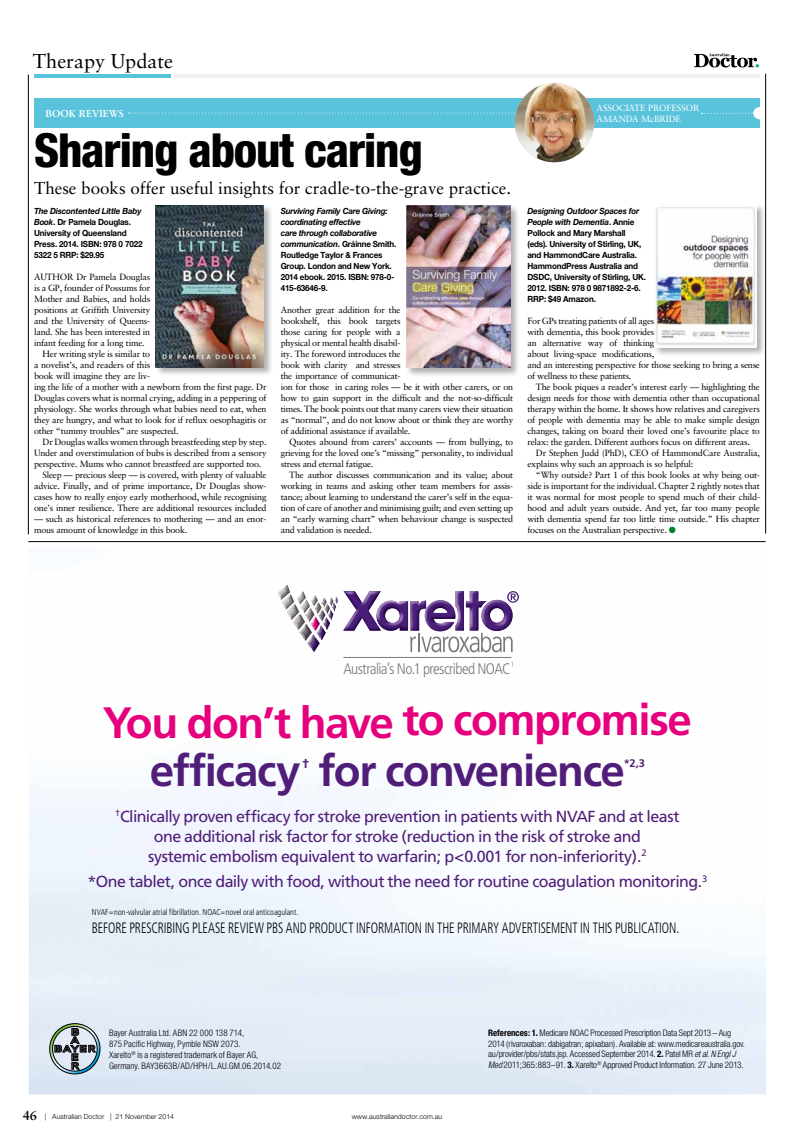
<style>
.page{position:relative;width:794px;height:1134px;background:#fff}
.page>*{position:absolute;margin:0;border:0;box-sizing:border-box;transform-origin:0 0}
.t1{font:800 condensed 47px "Helvetica Neue LT Std";letter-spacing:-.025em;color:#000}
.t2{font:700 43.9px "Frutiger";letter-spacing:-.035em;color:#e6007e}
.t3{font:700 43.9px "Frutiger";letter-spacing:-.03em;color:#501e78}
.t4{font:20px "Sabon LT Std";color:#000}
.t5{font:17px "Sabon LT Std";color:#000}
.t6{font:16px/20px "Frutiger";letter-spacing:-.03em;color:#501e78;text-align:center}
.t7{font:300 condensed 15.3px "Frutiger";letter-spacing:-.035em;color:#7a7979}
.t8{font:300 condensed 15px "Frutiger";letter-spacing:-.005em;color:#000;scale:.82 1}
.t9{font:700 13px "Frutiger";color:#501e78}
.t10{font:700 11px "Frutiger";color:#501e78}
.t11{font:700 10px "Sabon LT Std";color:#fff}
.t12{font:9px/11px "Sabon LT Std";letter-spacing:-.02em;color:#000}
.t13{font:300 condensed 9px/10.8px "Helvetica Neue";letter-spacing:-.01em;color:#000}
.t14{font:9px/11px "Sabon LT Std";letter-spacing:-.01em;color:#fff}
.t15{font:700 8.5px/11px "Helvetica Neue LT Std";letter-spacing:-.02em;color:#000;scale:.95 1}
.t16{font:300 condensed 8.5px "Frutiger";color:#000;scale:.95 1}
.t17{font:300 7px "Helvetica Neue LT Std";color:#000}
.s1{font-style:italic}
.s2{color:#008135}
.s3{font-weight:700}
.s4{font-family:"Sabon LT Std";font-weight:700;font-size:13px}
</style>
<div class="page">
<hr style="left:174px;top:75px;width:586px;height:3px;background:#eff0ef">
<hr style="left:34px;top:74px;width:136px;height:4px;background:#5ac3dc">
<hr style="left:28px;top:75px;width:1px;height:459px;background:#000">
<hr style="left:28px;top:541px;width:737px;height:1px;background:#000">
<svg style="left:277px;top:584px;width:242px;height:68px"></svg>
<hr style="left:343px;top:657px;width:168px;height:1px;background:#7a7979">
<svg style="left:49px;top:1023px;width:51px;height:51px"></svg>
<div style="left:34px;top:98px;width:725px;height:29px;background:#5ac3dc"></div>
<svg style="left:128px;top:113px;width:388px;height:1px"></svg>
<img style="left:515px;top:83px;width:79px;height:79px;border-radius:40px">
<svg style="left:702px;top:112px;width:51px;height:2px"></svg>
<div style="left:753px;top:107px;width:12px;height:12px;background:#fff;border-radius:50%"></div>
<hr style="left:765px;top:74px;width:1px;height:460px;background:#000">
<svg style="left:694px;top:53px;width:65px;height:14px"></svg>
<div style="left:155px;top:204px;width:118px;height:173px;background:#000;opacity:.31"></div>
<img style="left:156px;top:206px;width:108px;height:161px">
<div style="left:653px;top:203px;width:113px;height:154px;background:#000;opacity:.31"></div>
<img style="left:654px;top:205px;width:102px;height:143px">
<div style="left:405px;top:204px;width:115px;height:173px;background:#000;opacity:.31"></div>
<img style="left:407px;top:206px;width:103px;height:162px">
<h3 class="t4" style="left:33px;top:49px;width:141px">Therapy Update</h3>
<p class="t11" style="left:45px;top:107px;width:80px">BOOK REVIEWS</p>
<p class="t14" style="left:596px;top:102px;width:97px">ass ociate PROFESSOR<br>AMANDA McBRIDE</p>
<h1 class="t1" style="left:34px;top:121px;width:390px">Sharing about caring</h1>
<h3 class="t5" style="left:34px;top:178px;width:478px">These books offer useful insights for cradle-to-the-grave practice.</h3>
<p class="t15" style="left:34px;top:205px;width:116px"><span class="s1">The Discontented Little Baby<br>Book</span>. Dr Pamela Douglas.<br>University of Queensland<br>Press. 2014. ISBN: 978 0 7022<br>5322 5 RRP: $29.95</p>
<p class="t12" style="left:34px;top:271px;width:118px">Author Dr Pamela Douglas</p>
<p class="t12" style="left:34px;top:282px;width:118px">is a GP, founder of Possums for</p>
<p class="t12" style="left:34px;top:293px;width:118px">Mother and Babies, and holds</p>
<p class="t12" style="left:34px;top:304px;width:118px">positions at Griffith University</p>
<p class="t12" style="left:34px;top:315px;width:118px">and the University of Queens-</p>
<p class="t12" style="left:34px;top:326px;width:118px">land. She has been interested in</p>
<p class="t12" style="left:34px;top:337px;width:112px">infant feeding for a long time.</p>
<p class="t12" style="left:43px;top:348px;width:109px">Her writing style is similar to</p>
<p class="t12" style="left:34px;top:359px;width:118px">a novelist’s, and readers of this</p>
<p class="t12" style="left:34px;top:370px;width:118px">book will imagine they are liv-</p>
<p class="t12" style="left:34px;top:381px;width:234px">ing the life of a mother with a newborn from the first page. Dr</p>
<p class="t12" style="left:34px;top:392px;width:234px">Douglas covers what is normal crying, adding in a peppering of</p>
<p class="t12" style="left:34px;top:403px;width:234px">physiology. She works through what babies need to eat, when</p>
<p class="t12" style="left:34px;top:414px;width:234px">they are hungry, and what to look for if reflux oesophagitis or</p>
<p class="t12" style="left:34px;top:425px;width:146px">other “tummy troubles” are suspected.</p>
<p class="t12" style="left:43px;top:436px;width:225px">Dr Douglas walks women through breastfeeding step by step.</p>
<p class="t12" style="left:34px;top:447px;width:234px">Under and overstimulation of bubs is described from a sensory</p>
<p class="t12" style="left:34px;top:458px;width:229px">perspective. Mums who cannot breastfeed are supported too.</p>
<p class="t12" style="left:43px;top:469px;width:225px">Sleep — precious sleep — is covered, with plenty of valuable</p>
<p class="t12" style="left:34px;top:480px;width:234px">advice. Finally, and of prime importance, Dr Douglas show-</p>
<p class="t12" style="left:34px;top:491px;width:234px">cases how to really enjoy early motherhood, while recognising</p>
<p class="t12" style="left:34px;top:502px;width:234px">one’s inner resilience. There are additional resources included</p>
<p class="t12" style="left:34px;top:513px;width:234px">— such as historical references to mothering — and an enor&shy;mous amount of knowledge in this book.</p>
<p class="t15" style="left:281px;top:205px;width:123px"><span class="s1">Surviving Family Care Giving: coordinating effective<br>care through collaborative communication</span>. Gráinne Smith.<br>Routledge Taylor &amp; Frances<br>Group. London and New York.<br>2014 ebook. 2015. ISBN: 978-0-<br>415-63646-9.</p>
<p class="t12" style="left:281px;top:304px;width:234px">Another great addition for the<br>bookshelf, this book targets<br>those caring for people with a<br>physical or mental health disabil-<br>ity. The foreword introduces the<br>book with clarity and stresses<br>the importance of communicat-<br>ion for those in caring roles — be it with other carers, or on how to gain support in the difficult and the not-so-difficult times. The book points out that many carers view their situation as “normal”, and do not know about or think they are worthy of additional assistance if available.</p>
<p class="t12" style="left:281px;top:436px;width:234px;text-align:justify;text-indent:9px">Quotes abound from carers’ accounts — from bullying, to grieving for the loved one’s “missing” personality, to individual stress and eternal fatigue.</p>
<p class="t12" style="left:281px;top:469px;width:234px;text-align:justify;text-indent:9px">The author discusses communication and its value; about working in teams and asking other team members for assis&shy;tance; about learning to understand the carer’s self in the equa&shy;tion of care of another and minimising guilt; and even setting up an “early warning chart” when behaviour change is suspected and validation is needed.</p>
<p class="t15" style="left:527px;top:205px;width:126px"><span class="s1">Designing Outdoor Spaces for<br>People with Dementia</span>. Annie<br>Pollock and Mary Marshall (eds). University of Stirling, UK, and HammondCare Australia.<br>HammondPress Australia and<br>DSDC, University of Stirling, UK.<br>2012. ISBN: 978 0 9871892-2-6.<br>RRP: $49 Amazon.</p>
<p class="t12" style="left:527px;top:315px;width:234px">For GPs treating patients of all ages<br>with dementia, this book provides<br>an alternative way of thinking<br>about living-space modifications,<br>and an interesting perspective for those seeking to bring a sense of wellness to these patients.</p>
<p class="t12" style="left:536px;top:381px;width:225px">The book piques a reader’s interest early — highlighting the</p>
<p class="t12" style="left:527px;top:392px;width:234px">design needs for those with dementia other than occupational</p>
<p class="t12" style="left:527px;top:403px;width:234px">therapy within the home. It shows how relatives and caregivers</p>
<p class="t12" style="left:527px;top:414px;width:234px">of people with dementia may be able to make simple design</p>
<p class="t12" style="left:527px;top:425px;width:234px">changes, taking on board their loved one’s favourite place to</p>
<p class="t12" style="left:527px;top:436px;width:224px">relax: the garden. Different authors focus on different areas.</p>
<p class="t12" style="left:536px;top:447px;width:101px">Dr Stephen Judd (PhD), CEO</p>
<p class="t12" style="left:527px;top:447px;width:234px;text-indent:124px">of HammondCare Australia, explains why such an approach is so helpful:</p>
<p class="t12" style="left:527px;top:469px;width:234px;text-align:justify;text-indent:9px">“Why outside? Part 1 of this book looks at why being out&shy;side is important for the individual. Chapter 2 rightly notes that it was normal for most people to spend much of their child&shy;hood and adult years outside. And yet, far too many people with dementia spend far too little time outside.” His chapter focuses on the Australian perspective. <span class="s2">●</span></p>
<h3 class="t7" style="left:343px;top:660px;width:172px">Australia’s No.1 prescribed NOAC<sup>1</sup></h3>
<h2 class="t2" style="left:103px;top:695px;width:590px">You don’t have to compromise</h2>
<h2 class="t3" style="left:150px;top:745px;width:477px">efficacy for convenience</h2>
<h3 class="t9" style="left:302px;top:755px;width:9px">†</h3>
<p class="t10" style="left:624px;top:757px;width:22px">*2,3</p>
<h3 class="t6" style="left:115px;top:806px;width:566px"><sup>†</sup>Clinically proven efficacy for stroke prevention in patients with NVAF and at least one additional risk factor for stroke (reduction in the risk of stroke and<br>systemic embolism equivalent to warfarin; p&lt;0.001 for non-inferiority).<sup>2</sup></h3>
<h3 class="t6" style="left:88px;top:871px;width:621px">*One tablet, once daily with food, without the need for routine coagulation monitoring.<sup>3</sup></h3>
<p class="t16" style="left:92px;top:907px;width:219px">NVAF=non-valvular atrial fibrillation. NOAC=novel oral anticoagulant.</p>
<h3 class="t8" style="left:92px;top:919px;width:718px">BEFORE PRESCRIBING PLEASE REVIEW PBS AND PRODUCT INFORMATION IN THE PRIMARY ADVERTISEMENT IN THIS PUBLICATION.</h3>
<p class="t13" style="left:109px;top:1027px;width:174px">Bayer Australia Ltd. ABN 22 000 138 714,<br>875 Pacific Highway, Pymble NSW 2073.<br>Xarelto<sup>®</sup> is a registered trademark of Bayer AG, Germany. BAY3663B/AD/HPH/L.AU.GM.06.2014.02</p>
<p class="t13" style="left:488px;top:1027px;width:258px"><span class="s3">References: 1.</span> Medicare NOAC Processed Prescription Data Sept 2013 – Aug 2014 (rivaroxaban: dabigatran; apixaban). Available at: www.medicareaustralia.gov. au/provider/pbs/stats.jsp. Accessed September 2014. <span class="s3">2.</span> Patel MR <span class="s1">et al. N Engl J Med</span> 2011;365:883–91. <span class="s3">3.</span> Xarelto<sup>®</sup> Approved Product Information. 27 June 2013.</p>
<p class="t17" style="left:23px;top:1112px;width:153px"><span class="s4">46</span> | Australian Doctor | 21 November 2014</p>
<p class="t17" style="left:352px;top:1112px;width:92px">www.australiandoctor.com.au</p>
</div>
